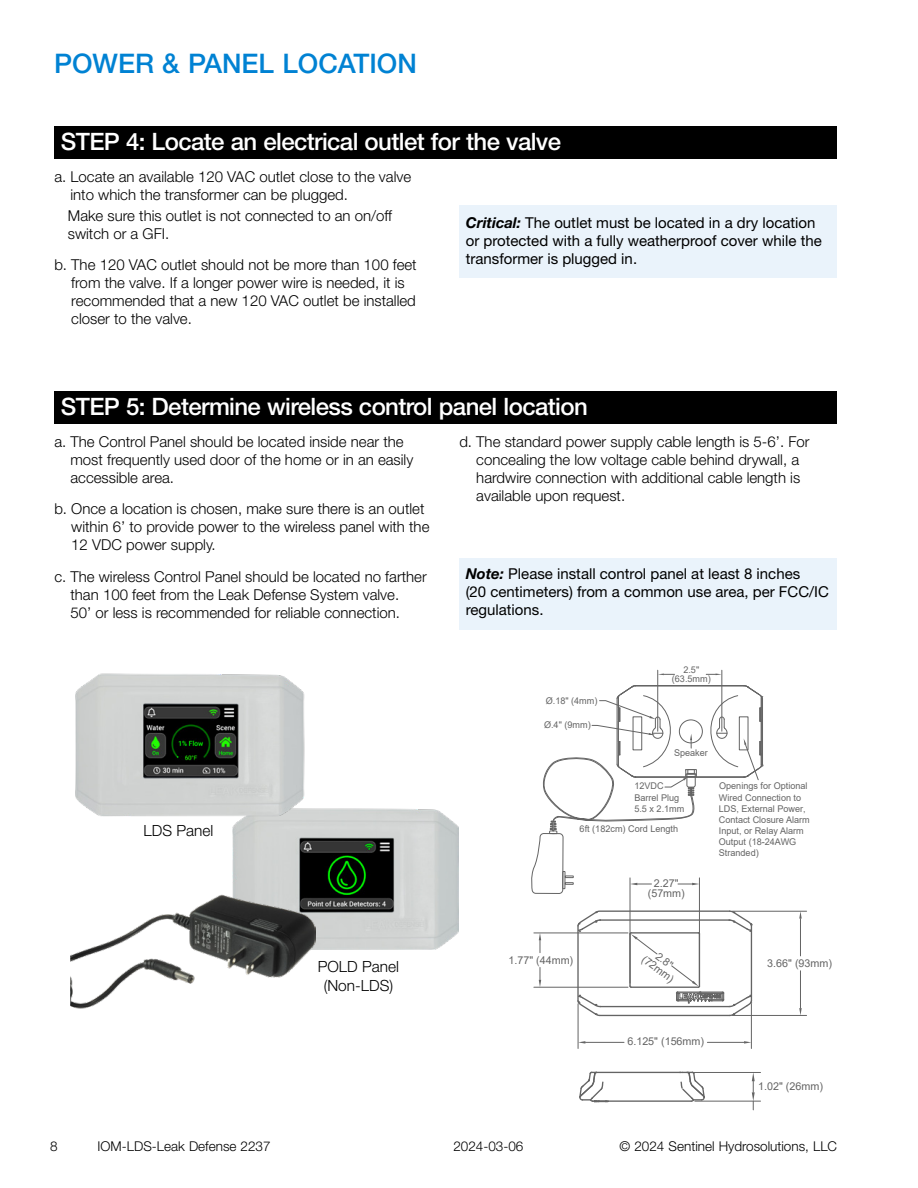
<style>
.page{position:relative;width:918px;height:1188px;background:#fff}
.page>*{position:absolute;margin:0;border:0;box-sizing:border-box;transform-origin:0 0}
.t1{font:500 27px "Helvetica Neue LT Std";color:#0082d3}
.t2{font:500 24px "Helvetica Neue LT Std";letter-spacing:-.025em;color:#fff}
.t3{font:300 15.45px/18.9px "Helvetica Neue LT Std";color:#000;text-align:center}
.t4{font:300 15px/18px "Helvetica Neue LT Std";color:#000}
.t5{font:15px/18px "Helvetica Neue LT Std";color:#000}
.t6{font:300 13.5px "Helvetica Neue LT Std";color:#000}
.t7{font:10.8px/10.8px "Arial";color:#646464;text-align:center}
.t8{font:9.3px/11.1px "Arial";color:#646464}
.s1{font-weight:700;font-style:italic}
</style>
<div class="page">
<div style="left:54px;top:127px;width:783px;height:32px;background:#000"></div>
<div style="left:54px;top:392px;width:783px;height:32px;background:#000"></div>
<div style="left:459px;top:559px;width:378px;height:71px;background:#eaf3fb"></div>
<img style="left:233px;top:809px;width:226px;height:140px">
<img style="left:75px;top:673px;width:238px;height:149px">
<img style="left:70px;top:887px;width:245px;height:122px">
<hr style="left:732px;top:1015px;width:75px;height:1px;background:#646464">
<hr style="left:732px;top:911px;width:75px;height:1px;background:#646464">
<hr style="left:800px;top:971px;width:1px;height:37px;background:#646464">
<hr style="left:800px;top:919px;width:1px;height:37px;background:#646464">
<svg style="left:799px;top:1008px;width:3px;height:7px"></svg>
<svg style="left:799px;top:911px;width:3px;height:8px"></svg>
<svg style="left:531px;top:669px;width:233px;height:441px"></svg>
<div style="left:679px;top:719px;width:24px;height:24px;border:1px solid #646464;border-radius:50%"></div>
<div style="left:459px;top:205px;width:378px;height:73px;background:#eaf3fb"></div>
<h1 class="t1" style="left:54px;top:48px;width:364px">POWER &amp; PANEL LOCATION</h1>
<h2 class="t2" style="left:61px;top:128px;width:502px">STEP 4: Locate an electrical outlet for the valve</h2>
<p class="t4" style="left:70px;top:167px;width:342px;text-indent:-16px">a. Locate an available 120 VAC outlet close to the valve into which the transformer can be plugged.</p>
<p class="t4" style="left:68px;top:206px;width:326px">Make sure this outlet is not connected to an on/off switch or a GFI.</p>
<p class="t4" style="left:71px;top:256px;width:347px;text-indent:-17px">b. The 120 VAC outlet should not be more than 100 feet from the valve. If a longer power wire is needed, it is recommended that a new 120 VAC outlet be installed closer to the valve.</p>
<p class="t5" style="left:466px;top:214px;width:358px"><span class="s1">Critical:</span> The outlet must be located in a dry location or protected with a fully weatherproof cover while the transformer is plugged in.</p>
<h2 class="t2" style="left:61px;top:393px;width:529px">STEP 5: Determine wireless control panel location</h2>
<p class="t4" style="left:70px;top:432px;width:344px;text-indent:-16px">a. The Control Panel should be located inside near the most frequently used door of the home or in an easily accessible area.</p>
<p class="t4" style="left:71px;top:500px;width:360px;text-indent:-17px">b. Once a location is chosen, make sure there is an outlet within 6’ to provide power to the wireless panel with the<br>12 VDC power supply.</p>
<p class="t4" style="left:70px;top:567px;width:358px;text-indent:-16px">c. The wireless Control Panel should be located no farther than 100 feet from the Leak Defense System valve.<br>50’ or less is recommended for reliable connection.</p>
<p class="t4" style="left:476px;top:432px;width:335px;text-indent:-17px">d. The standard power supply cable length is 5-6’. For concealing the low voltage cable behind drywall, a hardwire connection with additional cable length is available upon request.</p>
<p class="t5" style="left:466px;top:565px;width:365px"><span class="s1">Note:</span> Please install control panel at least 8 inches<br>(20 centimeters) from a common use area, per FCC/IC regulations.</p>
<p class="t8" style="left:672px;top:665px;width:40px;line-height:9.3px;text-align:center">2.5" (63.5mm)</p>
<p class="t8" style="left:546px;top:695px;width:53px">Ø.18" (4mm)</p>
<p class="t8" style="left:544px;top:719px;width:48px">Ø.4" (9mm)</p>
<p class="t3" style="left:143px;top:821px;width:71px">LDS Panel</p>
<p class="t8" style="left:674px;top:747px;width:35px">Speaker</p>
<p class="t8" style="left:634px;top:781px;width:52px">12VDC<br>Barrel Plug<br>5.5 x 2.1mm</p>
<p class="t8" style="left:580px;top:823px;width:100px">6ft (182cm) Cord Length</p>
<p class="t8" style="left:719px;top:781px;width:92px">Openings for Optional<br>Wired Connection to<br>LDS, External Power,<br>Contact Closure Alarm<br>Input, or Relay Alarm<br>Output (18-24AWG<br>Stranded)</p>
<p class="t7" style="left:648px;top:877px;width:39px">2.27" (57mm)</p>
<p class="t3" style="left:318px;top:957px;width:83px">POLD Panel (Non-LDS)</p>
<p class="t7" style="left:508px;top:955px;width:66px">1.77" (44mm)</p>
<p class="t7" style="left:653px;top:945px;width:39px;rotate:37deg">2.8" (72mm)</p>
<p class="t7" style="left:767px;top:958px;width:66px">3.66" (93mm)</p>
<p class="t7" style="left:627px;top:1036px;width:78px">6.125" (156mm)</p>
<p class="t7" style="left:758px;top:1081px;width:66px">1.02" (26mm)</p>
<p class="t6" style="left:50px;top:1138px;width:9px">8</p>
<p class="t6" style="left:98px;top:1138px;width:175px">IOM-LDS-Leak Defense 2237</p>
<p class="t6" style="left:453px;top:1138px;width:72px">2024-03-06</p>
<p class="t6" style="left:620px;top:1138px;width:219px">© 2024 Sentinel Hydrosolutions, LLC</p>
</div>
